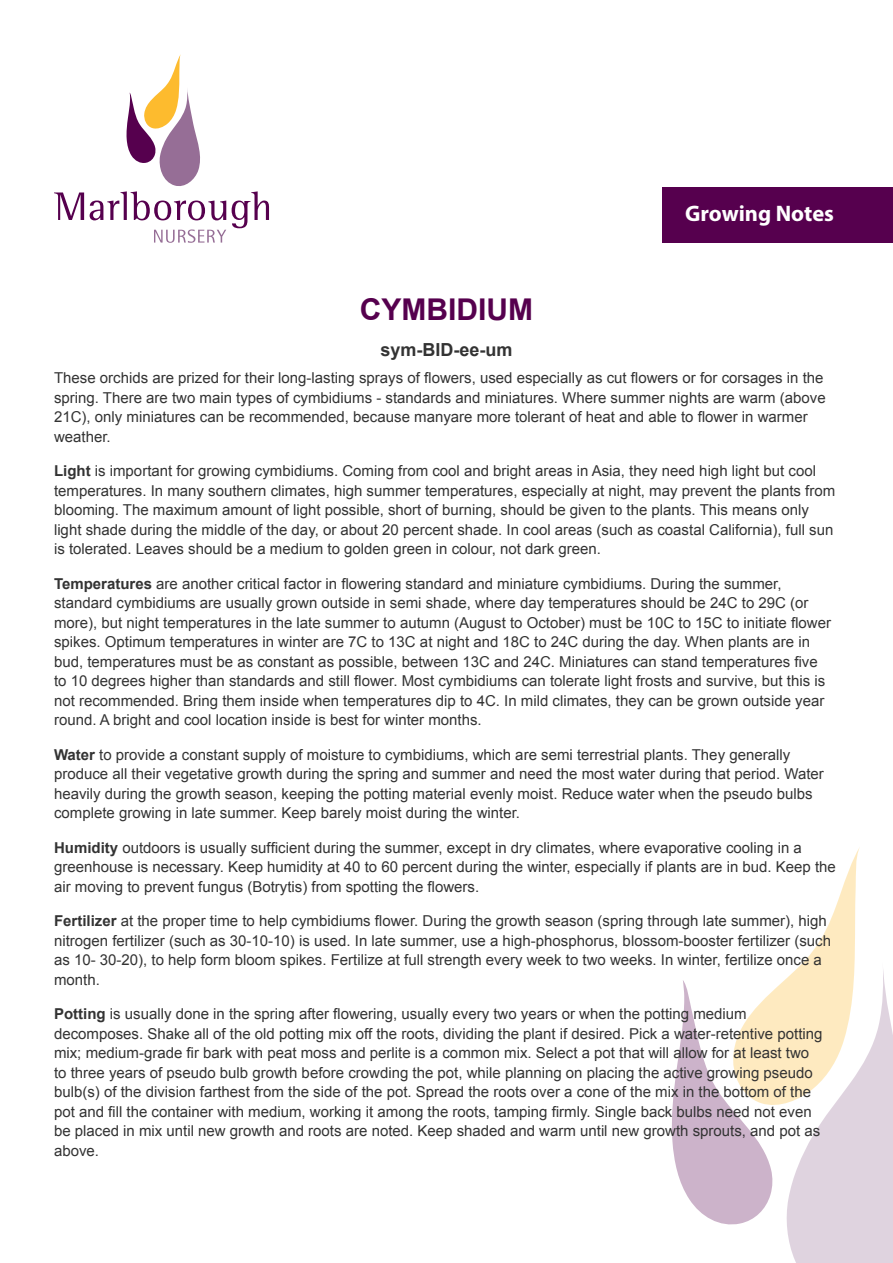
<style>
.page{position:relative;width:893px;height:1263px;background:#fff}
.page>*{position:absolute;margin:0;border:0;box-sizing:border-box;transform-origin:0 0}
.detaildesc{font:700 30px "Arial";color:#56004e}
.t1{font:700 22.5px "Myriad Pro";color:#fff}
.detaildesc-2{font:700 18px "Arial";color:#333}
.t2{font:15px/19.5px "Arial";color:#333}
.s1{font-weight:700}
</style>
<div class="page">
<svg style="left:672px;top:847px;width:221px;height:416px"></svg>
<svg style="left:54px;top:192px;width:30px;height:28px"></svg>
<svg style="left:90px;top:54px;width:136px;height:166px"></svg>
<svg style="left:232px;top:191px;width:37px;height:37px"></svg>
<svg style="left:154px;top:229px;width:72px;height:14px"></svg>
<div style="left:662px;top:187px;width:231px;height:55px;background:#56004e"></div>
<h2 class="t1" style="left:685px;top:199px;width:150px">Growing Notes</h2>
<p class="detaildesc" style="left:360px;top:289px;width:175px">CYMBIDIUM</p>
<p class="detaildesc-2" style="left:380px;top:338px;width:134px">sym-BID-ee-um</p>
<p class="t2" style="left:54px;top:368px;width:773px">These orchids are prized for their long-lasting sprays of flowers, used especially as cut flowers or for corsages in the spring. There are two main types of cymbidiums - standards and miniatures. Where summer nights are warm (above 21C), only miniatures can be recommended, because manyare more tolerant of heat and able to flower in warmer weather.</p>
<p class="t2" style="left:54px;top:461px;width:783px"><span class="s1">Light</span> is important for growing cymbidiums. Coming from cool and bright areas in Asia, they need high light but cool temperatures. In many southern climates, high summer temperatures, especially at night, may prevent the plants from blooming. The maximum amount of light possible, short of burning, should be given to the plants. This means only light shade during the middle of the day, or about 20 percent shade. In cool areas (such as coastal California), full sun is tolerated. Leaves should be a medium to golden green in colour, not dark green.</p>
<p class="t2" style="left:54px;top:574px;width:778px"><span class="s1">Temperatures</span> are another critical factor in flowering standard and miniature cymbidiums. During the summer, standard cymbidiums are usually grown outside in semi shade, where day temperatures should be 24C to 29C (or more), but night temperatures in the late summer to autumn (August to October) must be 10C to 15C to initiate flower spikes. Optimum temperatures in winter are 7C to 13C at night and 18C to 24C during the day. When plants are in bud, temperatures must be as constant as possible, between 13C and 24C. Miniatures can stand temperatures five to 10 degrees higher than standards and still flower. Most cymbidiums can tolerate light frosts and survive, but this is not recommended. Bring them inside when temperatures dip to 4C. In mild climates, they can be grown outside year round. A bright and cool location inside is best for winter months.</p>
<p class="t2" style="left:54px;top:745px;width:771px"><span class="s1">Water</span> to provide a constant supply of moisture to cymbidiums, which are semi terrestrial plants. They generally produce all their vegetative growth during the spring and summer and need the most water during that period. Water heavily during the growth season, keeping the potting material evenly moist. Reduce water when the pseudo bulbs complete growing in late summer. Keep barely moist during the winter.</p>
<p class="t2" style="left:54px;top:838px;width:783px"><span class="s1">Humidity</span> outdoors is usually sufficient during the summer, except in dry climates, where evaporative cooling in a greenhouse is necessary. Keep humidity at 40 to 60 percent during the winter, especially if plants are in bud. Keep the air moving to prevent fungus (Botrytis) from spotting the flowers.</p>
<p class="t2" style="left:54px;top:911px;width:778px"><span class="s1">Fertilizer</span> at the proper time to help cymbidiums flower. During the growth season (spring through late summer), high nitrogen fertilizer (such as 30-10-10) is used. In late summer, use a high-phosphorus, blossom-booster fertilizer (such as 10- 30-20), to help form bloom spikes. Fertilize at full strength every week to two weeks. In winter, fertilize once a month.</p>
<p class="t2" style="left:54px;top:1004px;width:770px"><span class="s1">Potting</span> is usually done in the spring after flowering, usually every two years or when the potting medium decomposes. Shake all of the old potting mix off the roots, dividing the plant if desired. Pick a water-retentive potting mix; medium-grade fir bark with peat moss and perlite is a common mix. Select a pot that will allow for at least two to three years of pseudo bulb growth before crowding the pot, while planning on placing the active growing pseudo bulb(s) of the division farthest from the side of the pot. Spread the roots over a cone of the mix in the bottom of the pot and fill the container with medium, working it among the roots, tamping firmly. Single back bulbs need not even be placed in mix until new growth and roots are noted. Keep shaded and warm until new growth sprouts, and pot as above.</p>
</div>
